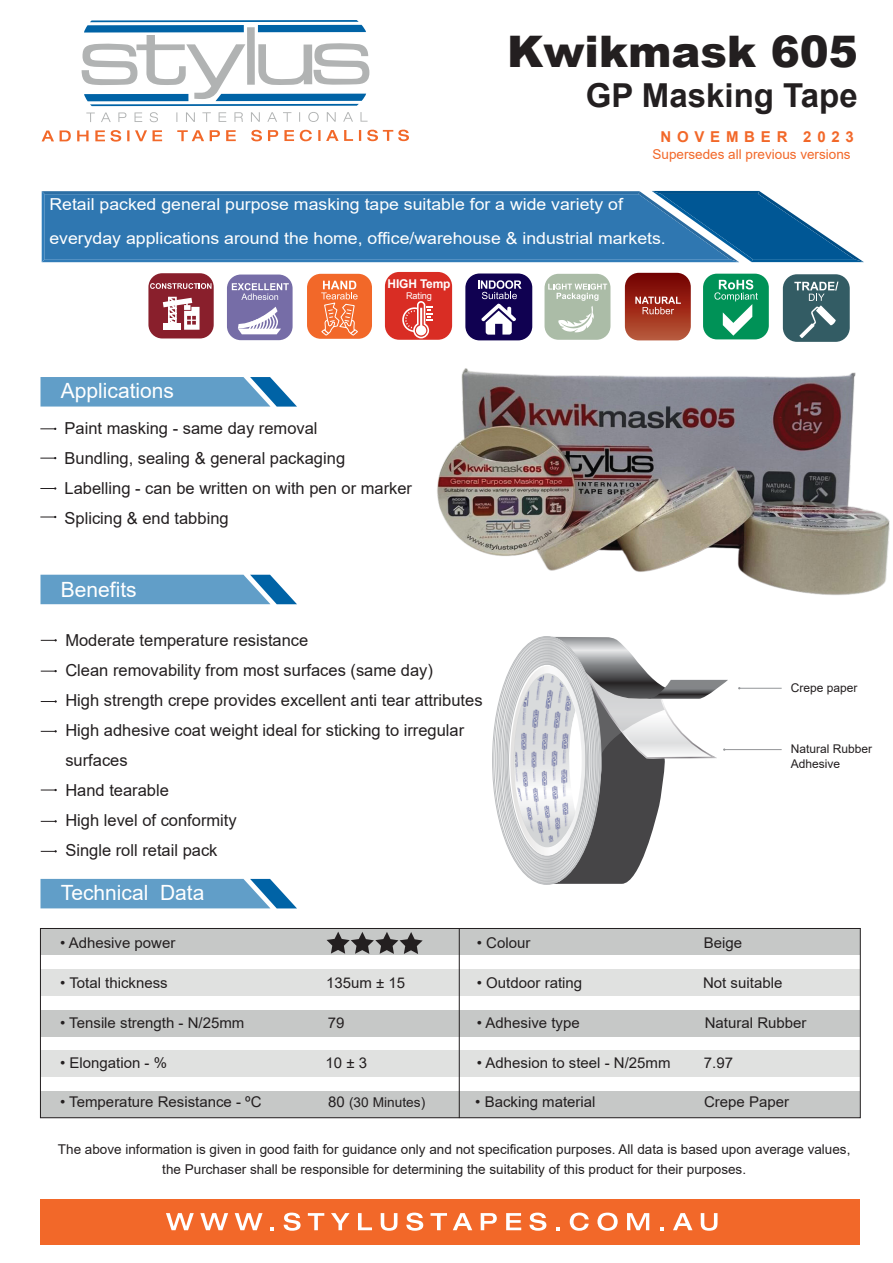
<style>
.page{position:relative;width:893px;height:1263px;background:#fff}
.page>*{position:absolute;margin:0;border:0;box-sizing:border-box;transform-origin:0 0}
.t1{font:900 43.5px "Arial";color:#231f20}
.t2{font:700 33px "Arial";color:#231f20}
.t3{font:21px "Arial";color:#fff}
.t4{font:16.5px/30px "Arial";color:#231f20}
.t5{font:16.5px/33.6px "Arial";color:#fff;scale:1.07 1}
.t6{font:700 15px "Arial";letter-spacing:.385em;color:#f26829}
.t7{font:14.85px "Arial";color:#231f20}
.t8{font:13.5px/19.5px "Arial";color:#231f20;text-align:center}
.t9{font:13.5px "Arial";color:#f26829}
.t10{font:700 12.15px "Arial";letter-spacing:-.015em;color:#fff}
.t11{font:12px/14.4px "Arial";color:#231f20}
.t12{font:9.3px "Arial";letter-spacing:-.015em;color:#fff}
.s1{font-size:14.85px}
</style>
<div class="page">
<svg style="left:40px;top:377px;width:257px;height:30px;background:#68a2ca"></svg>
<svg style="left:40px;top:575px;width:257px;height:29px;background:#65a1c9"></svg>
<svg style="left:40px;top:879px;width:257px;height:29px;background:#66a1c9"></svg>
<div style="left:40px;top:928px;width:820px;height:27px;background:#c6c8c7"></div>
<div style="left:40px;top:969px;width:820px;height:27px;background:#e0e1e0"></div>
<div style="left:40px;top:1010px;width:820px;height:27px;background:#c6c8c7"></div>
<div style="left:40px;top:1050px;width:820px;height:27px;background:#e0e1e0"></div>
<div style="left:40px;top:1091px;width:820px;height:27px;background:#c6c8c7"></div>
<hr style="left:459px;top:929px;width:1px;height:189px;background:#231f20">
<div style="left:40px;top:928px;width:821px;height:190px;border:1px solid #231f20"></div>
<svg style="left:327px;top:932px;width:96px;height:22px"></svg>
<svg style="left:625px;top:273px;width:66px;height:47px;background:#9a3127"></svg>
<div style="left:783px;top:274px;width:67px;height:68px;background:#335c64;border-radius:14px"></div>
<svg style="left:794px;top:282px;width:44px;height:38px"></svg>
<svg style="left:82px;top:20px;width:287px;height:86px"></svg>
<svg style="left:86px;top:112px;width:282px;height:10px"></svg>
<svg style="left:42px;top:130px;width:367px;height:12px"></svg>
<svg style="left:42px;top:191px;width:822px;height:71px;background:#3a7eb3"></svg>
<svg style="left:41px;top:428px;width:15px;height:2px"></svg>
<svg style="left:41px;top:457px;width:15px;height:2px"></svg>
<svg style="left:41px;top:487px;width:15px;height:3px"></svg>
<svg style="left:41px;top:639px;width:16px;height:2px"></svg>
<svg style="left:41px;top:670px;width:16px;height:2px"></svg>
<svg style="left:41px;top:700px;width:16px;height:3px"></svg>
<svg style="left:41px;top:730px;width:16px;height:2px"></svg>
<div style="left:385px;top:272px;width:67px;height:68px;background:#d92d24;border-radius:14px"></div>
<svg style="left:402px;top:301px;width:31px;height:36px"></svg>
<svg style="left:41px;top:789px;width:16px;height:2px"></svg>
<svg style="left:41px;top:820px;width:16px;height:2px"></svg>
<div style="left:148px;top:273px;width:66px;height:65px;background:#891f2c;border-radius:14px"></div>
<svg style="left:150px;top:283px;width:61px;height:6px"></svg>
<svg style="left:163px;top:296px;width:37px;height:34px"></svg>
<div style="left:703px;top:274px;width:66px;height:65px;background:#009257;border-radius:14px"></div>
<svg style="left:714px;top:280px;width:44px;height:40px"></svg>
<svg style="left:41px;top:516px;width:15px;height:2px"></svg>
<div style="left:544px;top:274px;width:66px;height:66px;background:#abbca7;border-radius:14px"></div>
<svg style="left:548px;top:284px;width:59px;height:36px"></svg>
<div style="left:227px;top:275px;width:66px;height:65px;background:#766da7;border-radius:14px"></div>
<svg style="left:232px;top:283px;width:57px;height:17px"></svg>
<svg style="left:238px;top:307px;width:43px;height:27px"></svg>
<div style="left:307px;top:274px;width:65px;height:65px;background:#f26829;border-radius:14px"></div>
<svg style="left:321px;top:281px;width:38px;height:58px"></svg>
<svg style="left:41px;top:850px;width:16px;height:2px"></svg>
<div style="left:465px;top:273px;width:67px;height:67px;background:#100151;border-radius:14px"></div>
<svg style="left:478px;top:280px;width:44px;height:40px"></svg>
<div style="left:40px;top:1199px;width:819px;height:45px;background:#f26829"></div>
<svg style="left:166px;top:1213px;width:28px;height:17px"></svg>
<svg style="left:200px;top:1213px;width:28px;height:17px"></svg>
<svg style="left:235px;top:1213px;width:28px;height:17px"></svg>
<svg style="left:270px;top:1227px;width:4px;height:3px"></svg>
<svg style="left:284px;top:1212px;width:17px;height:19px"></svg>
<svg style="left:308px;top:1213px;width:16px;height:17px"></svg>
<svg style="left:331px;top:1213px;width:19px;height:17px"></svg>
<svg style="left:358px;top:1213px;width:14px;height:17px"></svg>
<svg style="left:381px;top:1213px;width:16px;height:18px"></svg>
<svg style="left:406px;top:1212px;width:17px;height:19px"></svg>
<svg style="left:431px;top:1213px;width:16px;height:17px"></svg>
<svg style="left:453px;top:1213px;width:19px;height:17px"></svg>
<svg style="left:481px;top:1213px;width:16px;height:17px"></svg>
<svg style="left:506px;top:1213px;width:15px;height:17px"></svg>
<svg style="left:529px;top:1212px;width:17px;height:19px"></svg>
<svg style="left:556px;top:1227px;width:4px;height:3px"></svg>
<svg style="left:570px;top:1212px;width:19px;height:19px"></svg>
<svg style="left:597px;top:1212px;width:21px;height:19px"></svg>
<svg style="left:627px;top:1213px;width:22px;height:17px"></svg>
<svg style="left:660px;top:1227px;width:4px;height:3px"></svg>
<svg style="left:673px;top:1213px;width:19px;height:17px"></svg>
<svg style="left:701px;top:1213px;width:16px;height:18px"></svg>
<hr style="left:739px;top:688px;width:42px;height:1px;background:#939598">
<hr style="left:724px;top:749px;width:57px;height:1px;background:#939598">
<svg style="left:701px;top:679px;width:27px;height:80px"></svg>
<img style="left:492px;top:636px;width:209px;height:249px">
<img style="left:416px;top:320px;width:474px;height:275px">
<h1 class="t1" style="left:507px;top:19px;width:352px">Kwikmask 605</h1>
<h2 class="t2" style="left:586px;top:72px;width:274px">GP Masking Tape</h2>
<p class="t6" style="left:660px;top:127px;width:195px">NOVEMBER 2023</p>
<p class="t9" style="left:652px;top:145px;width:200px">Supersedes all previous versions</p>
<p class="t5" style="left:49px;top:188px;width:577px">Retail packed general purpose masking tape suitable for a wide variety of everyday applications around the home, office/warehouse &amp; industrial markets.</p>
<p class="t3" style="left:61px;top:376px;width:115px">Applications</p>
<p class="t10" style="left:388px;top:276px;width:65px">HIGH Temp</p>
<p class="t12" style="left:406px;top:289px;width:27px">Rating</p>
<p class="t4" style="left:64px;top:413px;width:349px">Paint masking - same day removal<br>Bundling, sealing &amp; general packaging Labelling - can be written on with pen or marker Splicing &amp; end tabbing</p>
<p class="t3" style="left:61px;top:575px;width:77px">Benefits</p>
<p class="t4" style="left:65px;top:625px;width:419px">Moderate temperature resistance<br>Clean removability from most surfaces (same day)<br>High strength crepe provides excellent anti tear attributes High adhesive coat weight ideal for sticking to irregular surfaces<br>Hand tearable<br>High level of conformity<br>Single roll retail pack</p>
<p class="t3" style="left:61px;top:878px;width:145px">Technical Data</p>
<p class="t11" style="left:791px;top:681px;width:68px">Crepe paper</p>
<p class="t11" style="left:791px;top:742px;width:83px">Natural Rubber<br>Adhesive</p>
<p class="t7" style="left:60px;top:932px;width:117px">• Adhesive power</p>
<p class="t7" style="left:477px;top:932px;width:55px">• Colour</p>
<p class="t7" style="left:704px;top:932px;width:40px">Beige</p>
<p class="t7" style="left:60px;top:972px;width:109px">• Total thickness</p>
<p class="t7" style="left:326px;top:972px;width:81px">135um ± 15</p>
<p class="t7" style="left:477px;top:972px;width:107px">• Outdoor rating</p>
<p class="t7" style="left:703px;top:972px;width:81px">Not suitable</p>
<p class="t7" style="left:60px;top:1012px;width:186px">• Tensile strength - N/25mm</p>
<p class="t7" style="left:328px;top:1012px;width:18px">79</p>
<p class="t7" style="left:477px;top:1012px;width:104px">• Adhesive type</p>
<p class="t7" style="left:705px;top:1012px;width:103px">Natural Rubber</p>
<p class="t7" style="left:60px;top:1052px;width:108px">• Elongation - %</p>
<p class="t7" style="left:326px;top:1052px;width:43px">10 ± 3</p>
<p class="t7" style="left:477px;top:1052px;width:195px">• Adhesion to steel - N/25mm</p>
<p class="t7" style="left:704px;top:1052px;width:31px">7.97</p>
<p class="t7" style="left:60px;top:1092px;width:203px">• Temperature Resistance - ºC</p>
<p class="t8" style="left:328px;top:1093px;width:98px"><span class="s1">80</span> (30 Minutes)</p>
<p class="t7" style="left:475px;top:1092px;width:122px">• Backing material</p>
<p class="t7" style="left:704px;top:1092px;width:87px">Crepe Paper</p>
<p class="t8" style="left:58px;top:1139px;width:794px">The above information is given in good faith for guidance only and not specification purposes. All data is based upon average values, the Purchaser shall be responsible for determining the suitability of this product for their purposes.</p>
</div>
